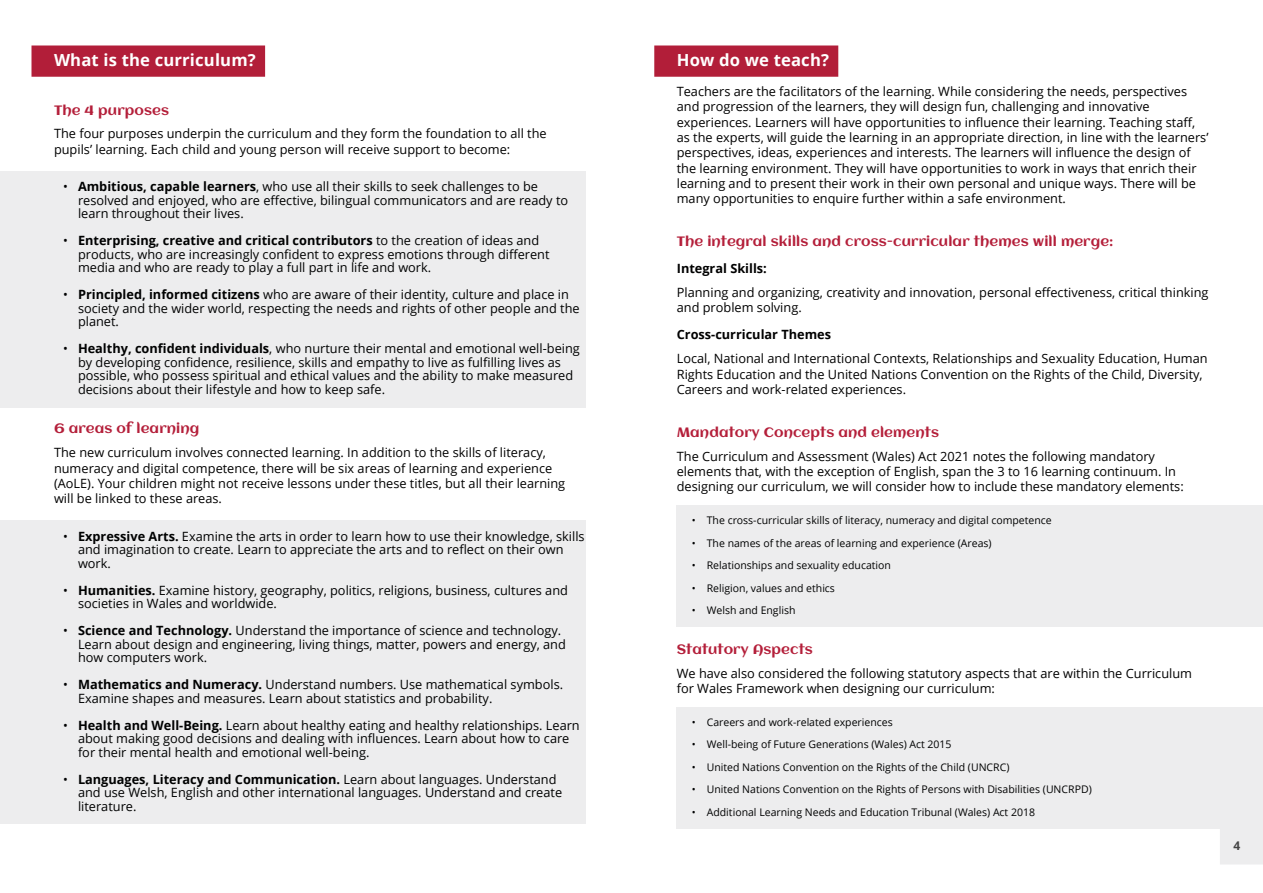
<style>
.page{position:relative;width:1263px;height:893px;background:#fff}
.page>*{position:absolute;margin:0;border:0;box-sizing:border-box;transform-origin:0 0}
.t1{font:700 16.65px "Open Sans";letter-spacing:.01em;color:#fff}
.t2{font:13.5px "Aclonica";letter-spacing:.01em;color:#b41f3a}
.t3{font:12.75px/13.5px "Open Sans";color:#000101}
.t4{font:12.75px/15.3px "Open Sans";color:#000}
.t5{font:700 12.75px "Open Sans";color:#000101}
.t6{font:700 12px "Open Sans";color:#444}
.t7{font:10.5px "Open Sans";color:#000101}
.s1{font-weight:700}
</style>
<div class="page">
<div style="left:1220px;top:819px;width:43px;height:45px;background:#ededee"></div>
<div style="left:32px;top:46px;width:233px;height:31px;background:#b21e39"></div>
<div style="left:0;top:171px;width:586px;height:61px;background:#ededee"></div>
<div style="left:0;top:225px;width:586px;height:61px;background:#ededee"></div>
<div style="left:0;top:279px;width:586px;height:61px;background:#ededee"></div>
<div style="left:0;top:333px;width:586px;height:74px;background:#ededee"></div>
<div style="left:0;top:520px;width:586px;height:61px;background:#ededee"></div>
<div style="left:0;top:574px;width:586px;height:47px;background:#ededee"></div>
<div style="left:0;top:615px;width:586px;height:60px;background:#ededee"></div>
<div style="left:0;top:669px;width:586px;height:47px;background:#ededee"></div>
<div style="left:0;top:709px;width:586px;height:61px;background:#ededee"></div>
<div style="left:0;top:763px;width:586px;height:61px;background:#ededee"></div>
<div style="left:654px;top:46px;width:184px;height:31px;background:#b21e39"></div>
<div style="left:677px;top:506px;width:586px;height:31px;background:#ededee"></div>
<div style="left:677px;top:528px;width:586px;height:32px;background:#ededee"></div>
<div style="left:677px;top:551px;width:586px;height:31px;background:#ededee"></div>
<div style="left:677px;top:573px;width:586px;height:32px;background:#ededee"></div>
<div style="left:677px;top:596px;width:586px;height:31px;background:#ededee"></div>
<div style="left:677px;top:707px;width:586px;height:32px;background:#ededee"></div>
<div style="left:677px;top:730px;width:586px;height:31px;background:#ededee"></div>
<div style="left:677px;top:752px;width:586px;height:32px;background:#ededee"></div>
<div style="left:677px;top:775px;width:586px;height:31px;background:#ededee"></div>
<div style="left:677px;top:797px;width:586px;height:32px;background:#ededee"></div>
<h1 class="t1" style="left:54px;top:49px;width:203px">What is the curriculum?</h1>
<p class="t2" style="left:54px;top:101px;width:117px">The 4 purposes</p>
<p class="t4" style="left:54px;top:126px;width:494px">The four purposes underpin the curriculum and they form the foundation to all the pupils’ learning. Each child and young person will receive support to become:</p>
<p class="t3" style="left:78px;top:179px;width:492px;text-indent:-15px">• <span class="s1">Ambitious, capable learners</span>, who use all their skills to seek challenges to be resolved and enjoyed, who are effective, bilingual communicators and are ready to learn throughout their lives.</p>
<p class="t3" style="left:78px;top:233px;width:473px;text-indent:-15px">• <span class="s1">Enterprising, creative and critical contributors</span> to the creation of ideas and products, who are increasingly confident to express emotions through different media and who are ready to play a full part in life and work.</p>
<p class="t3" style="left:78px;top:287px;width:503px;text-indent:-15px">• <span class="s1">Principled, informed citizens</span> who are aware of their identity, culture and place in society and the wider world, respecting the needs and rights of other people and the planet.</p>
<p class="t3" style="left:78px;top:341px;width:503px;text-indent:-15px">• <span class="s1">Healthy, confident individuals</span>, who nurture their mental and emotional well-being by developing confidence, resilience, skills and empathy to live as fulfilling lives as possible, who possess spiritual and ethical values and the ability to make measured decisions about their lifestyle and how to keep safe.</p>
<p class="t2" style="left:54px;top:419px;width:147px">6 areas of learning</p>
<p class="t4" style="left:54px;top:445px;width:513px">The new curriculum involves connected learning. In addition to the skills of literacy, numeracy and digital competence, there will be six areas of learning and experience (AoLE). Your children might not receive lessons under these titles, but all their learning will be linked to these areas.</p>
<p class="t3" style="left:78px;top:529px;width:508px;text-indent:-15px">• <span class="s1">Expressive Arts.</span> Examine the arts in order to learn how to use their knowledge, skills and imagination to create. Learn to appreciate the arts and to reflect on their own work.</p>
<p class="t3" style="left:78px;top:583px;width:491px;text-indent:-15px">• <span class="s1">Humanities.</span> Examine history, geography, politics, religions, business, cultures and societies in Wales and worldwide.</p>
<p class="t3" style="left:78px;top:623px;width:489px;text-indent:-15px">• <span class="s1">Science and Technology.</span> Understand the importance of science and technology.<br>Learn about design and engineering, living things, matter, powers and energy, and how computers work.</p>
<p class="t3" style="left:78px;top:677px;width:487px;text-indent:-15px">• <span class="s1">Mathematics and Numeracy.</span> Understand numbers. Use mathematical symbols.<br>Examine shapes and measures. Learn about statistics and probability.</p>
<p class="t3" style="left:78px;top:718px;width:503px;text-indent:-15px">• <span class="s1">Health and Well-Being.</span> Learn about healthy eating and healthy relationships. Learn about making good decisions and dealing with influences. Learn about how to care for their mental health and emotional well-being.</p>
<p class="t3" style="left:78px;top:772px;width:486px;text-indent:-15px">• <span class="s1">Languages, Literacy and Communication.</span> Learn about languages. Understand and use Welsh, English and other international languages. Understand and create literature.</p>
<h1 class="t1" style="left:677px;top:49px;width:154px">How do we teach?</h1>
<p class="t4" style="left:677px;top:84px;width:533px">Teachers are the facilitators of the learning. While considering the needs, perspectives and progression of the learners, they will design fun, challenging and innovative experiences. Learners will have opportunities to influence their learning. Teaching staff, as the experts, will guide the learning in an appropriate direction, in line with the learners’ perspectives, ideas, experiences and interests. The learners will influence the design of the learning environment. They will have opportunities to work in ways that enrich their learning and to present their work in their own personal and unique ways. There will be many opportunities to enquire further within a safe environment.</p>
<p class="t2" style="left:677px;top:232px;width:438px">The integral skills and cross-curricular themes will merge:</p>
<p class="t5" style="left:677px;top:259px;width:92px">Integral Skills:</p>
<p class="t4" style="left:677px;top:284px;width:533px">Planning and organizing, creativity and innovation, personal effectiveness, critical thinking and problem solving.</p>
<p class="t5" style="left:677px;top:326px;width:156px">Cross-curricular Themes</p>
<p class="t4" style="left:677px;top:351px;width:532px">Local, National and International Contexts, Relationships and Sexuality Education, Human<br>Rights Education and the United Nations Convention on the Rights of the Child, Diversity,<br>Careers and work-related experiences.</p>
<p class="t2" style="left:677px;top:423px;width:264px">Mandatory Concepts and elements</p>
<p class="t4" style="left:677px;top:448px;width:508px">The Curriculum and Assessment (Wales) Act 2021 notes the following mandatory elements that, with the exception of English, span the 3 to 16 learning continuum. In designing our curriculum, we will consider how to include these mandatory elements:</p>
<p class="t7" style="left:692px;top:513px;width:361px">• The cross-curricular skills of literacy, numeracy and digital competence</p>
<p class="t7" style="left:692px;top:536px;width:301px">• The names of the areas of learning and experience (Areas)</p>
<p class="t7" style="left:692px;top:558px;width:201px">• Relationships and sexuality education</p>
<p class="t7" style="left:692px;top:581px;width:145px">• Religion, values and ethics</p>
<p class="t7" style="left:692px;top:603px;width:105px">• Welsh and English</p>
<p class="t2" style="left:677px;top:640px;width:138px">Statutory Aspects</p>
<p class="t4" style="left:677px;top:665px;width:517px">We have also considered the following statutory aspects that are within the Curriculum for Wales Framework when designing our curriculum:</p>
<p class="t7" style="left:692px;top:715px;width:203px">• Careers and work-related experiences</p>
<p class="t7" style="left:692px;top:737px;width:261px">• Well-being of Future Generations (Wales) Act 2015</p>
<p class="t7" style="left:692px;top:760px;width:319px">• United Nations Convention on the Rights of the Child (UNCRC)</p>
<p class="t7" style="left:692px;top:782px;width:401px">• United Nations Convention on the Rights of Persons with Disabilities (UNCRPD)</p>
<p class="t7" style="left:692px;top:805px;width:345px">• Additional Learning Needs and Education Tribunal (Wales) Act 2018</p>
<p class="t6" style="left:1233px;top:837px;width:8px">4</p>
</div>
